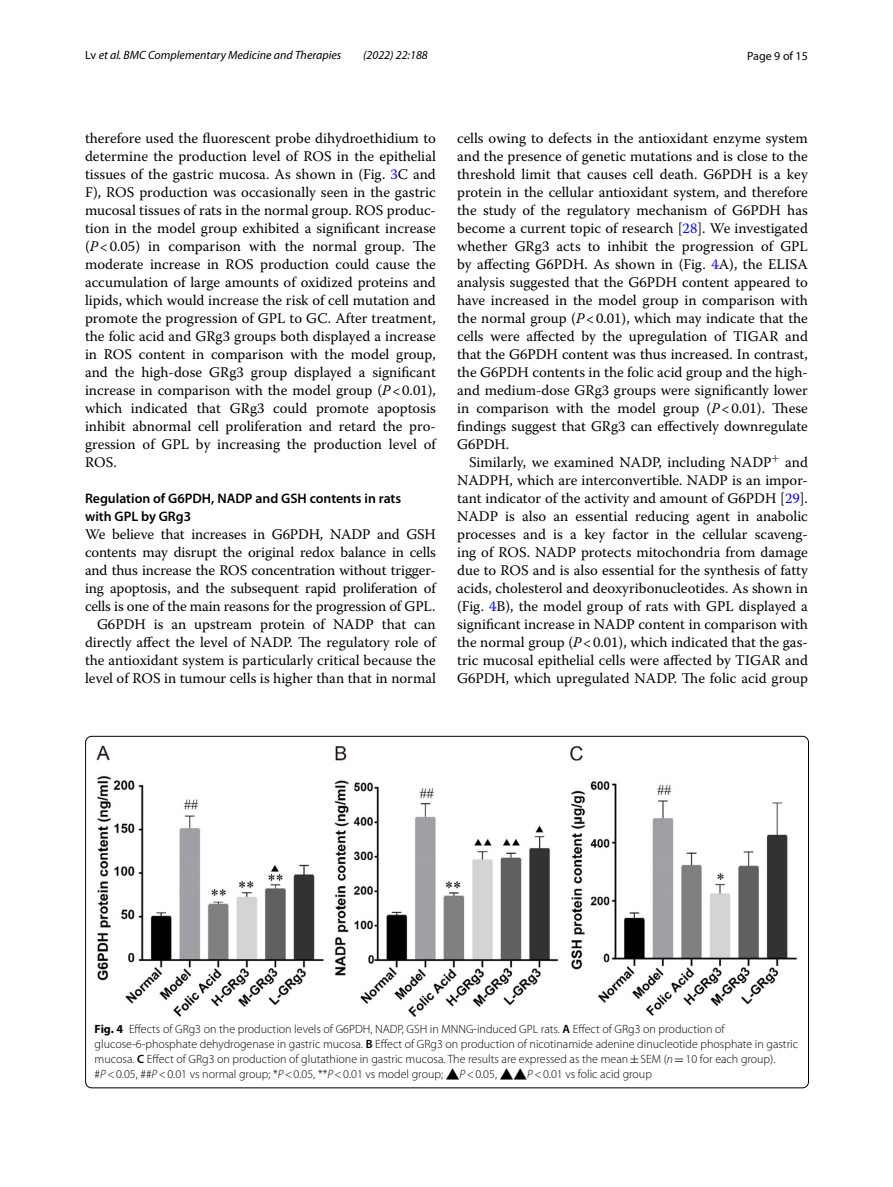
<style>
.page{position:relative;width:893px;height:1187px;background:#fff}
.page>*{position:absolute;margin:0;border:0;box-sizing:border-box;transform-origin:0 0}
.t1{font:14.7px/18px "Warnock Pro";color:#000;text-align:justify}
.t2{font:600 13.8px/18px "Myriad Pro";color:#000}
.t3{font:300 12px/15px "Myriad Pro";color:#000}
.t4{font:italic 12px "Myriad Pro";color:#000}
.t5{font:12px "Myriad Pro";color:#000}
.s1{font-style:normal}
.s2{color:#00f}
.s3{font-style:italic}
.s4{font-weight:700}
.s5{font-weight:600}
.s6{font-family:"MTSY";font-weight:400}
.s7{font-family:"STIX Math";font-weight:400}
</style>
<div class="page">
<img style="left:97px;top:745px;width:700px;height:272px">
<p class="t4" style="left:85px;top:48px;width:258px"><span class="s1">Lv</span> et al. BMC Complementary Medicine and Therapies</p>
<p class="t4" style="left:363px;top:48px;width:66px">(2022) 22:188</p>
<p class="t5" style="left:747px;top:48px;width:62px">Page 9 of 15</p>
<p class="t1" style="left:85px;top:128px;width:352px">therefore used the fluorescent probe dihydroethidium to determine the production level of ROS in the epithelial tissues of the gastric mucosa. As shown in (Fig. <span class="s2">3</span>C and F), ROS production was occasionally seen in the gastric mucosal tissues of rats in the normal group. ROS produc&shy;tion in the model group exhibited a significant increase (<span class="s3">P</span>&lt;0.05) in comparison with the normal group. The moderate increase in ROS production could cause the accumulation of large amounts of oxidized proteins and lipids, which would increase the risk of cell mutation and promote the progression of GPL to GC. After treatment, the folic acid and GRg3 groups both displayed a increase in ROS content in comparison with the model group, and the high-dose GRg3 group displayed a significant increase in comparison with the model group (<span class="s3">P</span>&lt;0.01), which indicated that GRg3 could promote apoptosis inhibit abnormal cell proliferation and retard the pro&shy;gression of GPL by increasing the production level of ROS.</p>
<p class="t2" style="left:85px;top:489px;width:318px">Regulation of G6PDH, NADP and GSH contents in rats with GPL by GRg3</p>
<p class="t1" style="left:85px;top:524px;width:352px;text-align:right">We believe that increases in G6PDH, NADP and GSH contents may disrupt the original redox balance in cells and thus increase the ROS concentration without trigger&shy;ing apoptosis, and the subsequent rapid proliferation of cells is one of the main reasons for the progression of GPL.<br>G6PDH is an upstream protein of NADP that can directly affect the level of NADP. The regulatory role of the antioxidant system is particularly critical because the level of ROS in tumour cells is higher than that in normal</p>
<p class="t1" style="left:457px;top:128px;width:352px">cells owing to defects in the antioxidant enzyme system and the presence of genetic mutations and is close to the threshold limit that causes cell death. G6PDH is a key protein in the cellular antioxidant system, and therefore the study of the regulatory mechanism of G6PDH has become a current topic of research [<span class="s2">28</span>]. We investigated whether GRg3 acts to inhibit the progression of GPL by affecting G6PDH. As shown in (Fig. <span class="s2">4</span>A), the ELISA analysis suggested that the G6PDH content appeared to have increased in the model group in comparison with the normal group (<span class="s3">P</span>&lt;0.01), which may indicate that the cells were affected by the upregulation of TIGAR and that the G6PDH content was thus increased. In contrast, the G6PDH contents in the folic acid group and the high&shy;and medium-dose GRg3 groups were significantly lower in comparison with the model group (<span class="s3">P</span>&lt;0.01). These findings suggest that GRg3 can effectively downregulate G6PDH.</p>
<p class="t1" style="left:457px;top:452px;width:352px;text-indent:12px">Similarly, we examined NADP, including NADP<sup>+</sup> and NADPH, which are interconvertible. NADP is an impor&shy;tant indicator of the activity and amount of G6PDH [<span class="s2">29</span>].<br>NADP is also an essential reducing agent in anabolic processes and is a key factor in the cellular scaveng&shy;ing of ROS. NADP protects mitochondria from damage due to ROS and is also essential for the synthesis of fatty acids, cholesterol and deoxyribonucleotides. As shown in (Fig. <span class="s2">4</span>B), the model group of rats with GPL displayed a significant increase in NADP content in comparison with the normal group (<span class="s3">P</span>&lt;0.01), which indicated that the gas&shy;tric mucosal epithelial cells were affected by TIGAR and G6PDH, which upregulated NADP. The folic acid group</p>
<p class="t3" style="left:95px;top:1021px;width:705px"><span class="s4">Fig. 4</span> Effects of GRg3 on the production levels of G6PDH, NADP, GSH in MNNG-induced GPL rats. <span class="s5">A</span> Effect of GRg3 on production of glucose-6-phosphate dehydrogenase in gastric mucosa. <span class="s5">B</span> Effect of GRg3 on production of nicotinamide adenine dinucleotide phosphate in gastric mucosa. <span class="s5">C</span> Effect of GRg3 on production of glutathione in gastric mucosa. The results are expressed as the mean<span class="s6">±</span>SEM (<span class="s3">n</span><span class="s6">=</span>10 for each group). #<span class="s3">P</span>&lt;0.05, ##<span class="s3">P</span>&lt;0.01 vs normal group; *<span class="s3">P</span>&lt;0.05, **<span class="s3">P</span>&lt;0.01 vs model group; <span class="s7">▲</span><span class="s3">P</span>&lt;0.05, <span class="s7">▲▲</span><span class="s3">P</span>&lt;0.01 vs folic acid group</p>
</div>
